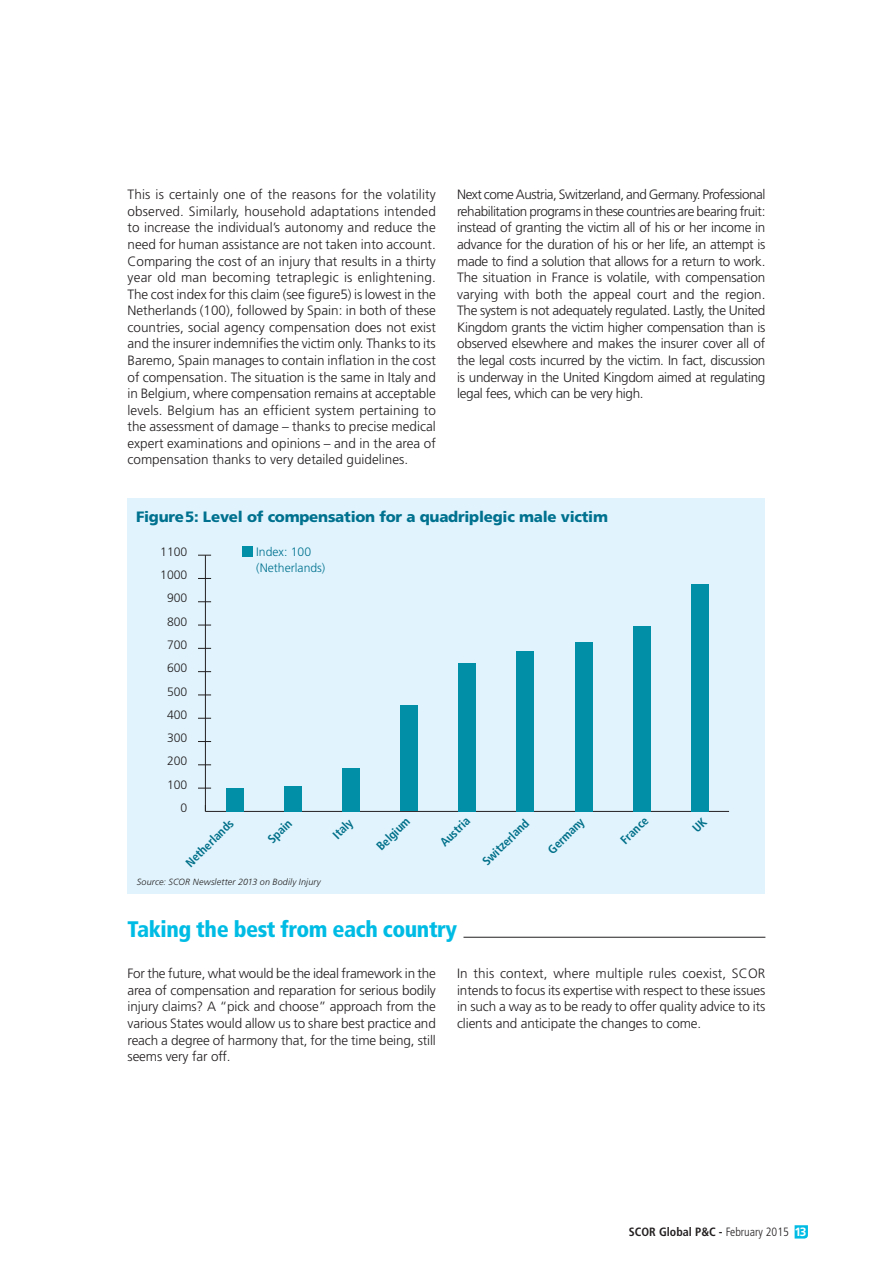
<style>
.page{position:relative;width:893px;height:1263px;background:#fff}
.page>*{position:absolute;margin:0;border:0;box-sizing:border-box;transform-origin:0 0}
.t1{font:900 condensed 22.5px "Frutiger LT Std";letter-spacing:-.02em;color:#00bce4}
.t2{font:900 15px "Frutiger LT Std";letter-spacing:-.015em;color:#00718f}
.t3{font:300 13.5px/16.5px "Frutiger LT Std";letter-spacing:-.01em;color:#231f20;text-align:justify}
.t4{font:700 condensed 12.15px "Frutiger LT Std";color:#006f89}
.t5{font:300 12.15px "Frutiger LT Std";color:#231f20}
.t6{font:300 12.15px/15.6px "Frutiger LT Std";color:#00718f}
.t7{font:700 condensed 12px "Frutiger LT Std";color:#231f20}
.t8{font:italic 300 9px "Frutiger LT Std";letter-spacing:.015em;color:#231f20}
.s1{font-weight:300}
.s2{font-stretch:normal;color:#fff}
</style>
<div class="page">
<hr style="left:463px;top:937px;width:302px;height:1px;background:#231f20">
<div style="left:128px;top:498px;width:637px;height:396px;background:#e1f4fd"></div>
<hr style="left:205px;top:811px;width:524px;height:1px;background:#231f20">
<hr style="left:205px;top:555px;width:1px;height:256px;background:#231f20">
<svg style="left:198px;top:788px;width:13px;height:1px"></svg>
<svg style="left:198px;top:765px;width:13px;height:1px"></svg>
<svg style="left:198px;top:741px;width:13px;height:1px"></svg>
<svg style="left:198px;top:718px;width:13px;height:1px"></svg>
<svg style="left:198px;top:695px;width:13px;height:1px"></svg>
<svg style="left:198px;top:671px;width:13px;height:1px"></svg>
<svg style="left:198px;top:648px;width:13px;height:1px"></svg>
<svg style="left:198px;top:625px;width:13px;height:1px"></svg>
<svg style="left:198px;top:602px;width:13px;height:1px"></svg>
<svg style="left:198px;top:578px;width:13px;height:1px"></svg>
<svg style="left:198px;top:555px;width:13px;height:1px"></svg>
<div style="left:691px;top:584px;width:17px;height:227px;background:#008fa6"></div>
<div style="left:633px;top:626px;width:17px;height:185px;background:#008fa6"></div>
<div style="left:575px;top:642px;width:17px;height:169px;background:#008fa6"></div>
<div style="left:516px;top:651px;width:18px;height:160px;background:#008fa6"></div>
<div style="left:458px;top:663px;width:18px;height:148px;background:#008fa6"></div>
<div style="left:400px;top:706px;width:18px;height:105px;background:#008fa6"></div>
<div style="left:342px;top:768px;width:17px;height:43px;background:#008fa6"></div>
<div style="left:284px;top:786px;width:17px;height:25px;background:#008fa6"></div>
<div style="left:226px;top:788px;width:17px;height:23px;background:#008fa6"></div>
<div style="left:243px;top:547px;width:10px;height:10px;background:#008fa6"></div>
<svg style="left:794px;top:1225px;width:13px;height:14px"></svg>
<p class="t3" style="left:128px;top:187px;width:310px">This is certainly one of the reasons for the volatility observed. Similarly, household adaptations intended to increase the individual’s autonomy and reduce the need for human assistance are not taken into account.<br>Comparing the cost of an injury that results in a thirty year old man becoming tetraplegic is enlightening.<br>The cost index for this claim (see figure5) is lowest in the Netherlands (100), followed by Spain: in both of these countries, social agency compensation does not exist and the insurer indemnifies the victim only. Thanks to its Baremo, Spain manages to contain inflation in the cost of compensation. The situation is the same in Italy and in Belgium, where compensation remains at acceptable levels. Belgium has an efficient system pertaining to the assessment of damage – thanks to precise medical expert examinations and opinions – and in the area of compensation thanks to very detailed guidelines.</p>
<p class="t3" style="left:457px;top:187px;width:310px">Next come Austria, Switzerland, and Germany. Professional rehabilitation programs in these countries are bearing fruit: instead of granting the victim all of his or her income in advance for the duration of his or her life, an attempt is made to find a solution that allows for a return to work.<br>The situation in France is volatile, with compensation varying with both the appeal court and the region.<br>The system is not adequately regulated. Lastly, the United Kingdom grants the victim higher compensation than is observed elsewhere and makes the insurer cover all of the legal costs incurred by the victim. In fact, discussion is underway in the United Kingdom aimed at regulating legal fees, which can be very high.</p>
<p class="t2" style="left:136px;top:510px;width:473px">Figure 5: Level of compensation for a quadriplegic male victim</p>
<p class="t5" style="left:160px;top:546px;width:29px">1100</p>
<p class="t5" style="left:160px;top:569px;width:29px">1000</p>
<p class="t5" style="left:167px;top:592px;width:22px">900</p>
<p class="t5" style="left:167px;top:616px;width:22px">800</p>
<p class="t5" style="left:167px;top:639px;width:22px">700</p>
<p class="t5" style="left:167px;top:662px;width:22px">600</p>
<p class="t5" style="left:167px;top:685px;width:22px">500</p>
<p class="t5" style="left:167px;top:709px;width:22px">400</p>
<p class="t5" style="left:167px;top:732px;width:22px">300</p>
<p class="t5" style="left:167px;top:755px;width:22px">200</p>
<p class="t5" style="left:167px;top:779px;width:22px">100</p>
<p class="t5" style="left:180px;top:802px;width:8px">0</p>
<p class="t6" style="left:256px;top:545px;width:71px">Index: 100 (Netherlands)</p>
<p class="t4" style="left:183px;top:861px;width:64px;rotate:-45deg">Netherlands</p>
<p class="t4" style="left:266px;top:837px;width:30px;rotate:-45deg">Spain</p>
<p class="t4" style="left:330px;top:832px;width:24px;rotate:-45deg">Italy</p>
<p class="t4" style="left:374px;top:844px;width:43px;rotate:-45deg">Belgium</p>
<p class="t4" style="left:438px;top:840px;width:38px;rotate:-45deg">Austria</p>
<p class="t4" style="left:480px;top:859px;width:62px;rotate:-45deg">Switzerland</p>
<p class="t4" style="left:545px;top:848px;width:47px;rotate:-45deg">Germany</p>
<p class="t4" style="left:618px;top:838px;width:35px;rotate:-45deg">France</p>
<p class="t8" style="left:137px;top:878px;width:185px">Source: SCOR Newsletter 2013 on Bodily Injury</p>
<h1 class="t1" style="left:128px;top:918px;width:331px">Taking the best from each country</h1>
<p class="t3" style="left:128px;top:966px;width:310px">For the future, what would be the ideal framework in the area of compensation and reparation for serious bodily injury claims? A “pick and choose” approach from the various States would allow us to share best practice and reach a degree of harmony that, for the time being, still seems very far off.</p>
<p class="t3" style="left:457px;top:966px;width:310px">In this context, where multiple rules coexist, SCOR intends to focus its expertise with respect to these issues in such a way as to be ready to offer quality advice to its clients and anticipate the changes to come.</p>
<p class="t7" style="left:629px;top:1226px;width:179px">SCOR Global P&amp;C - <span class="s1">February 2015</span> <span class="s2">13</span></p>
</div>
